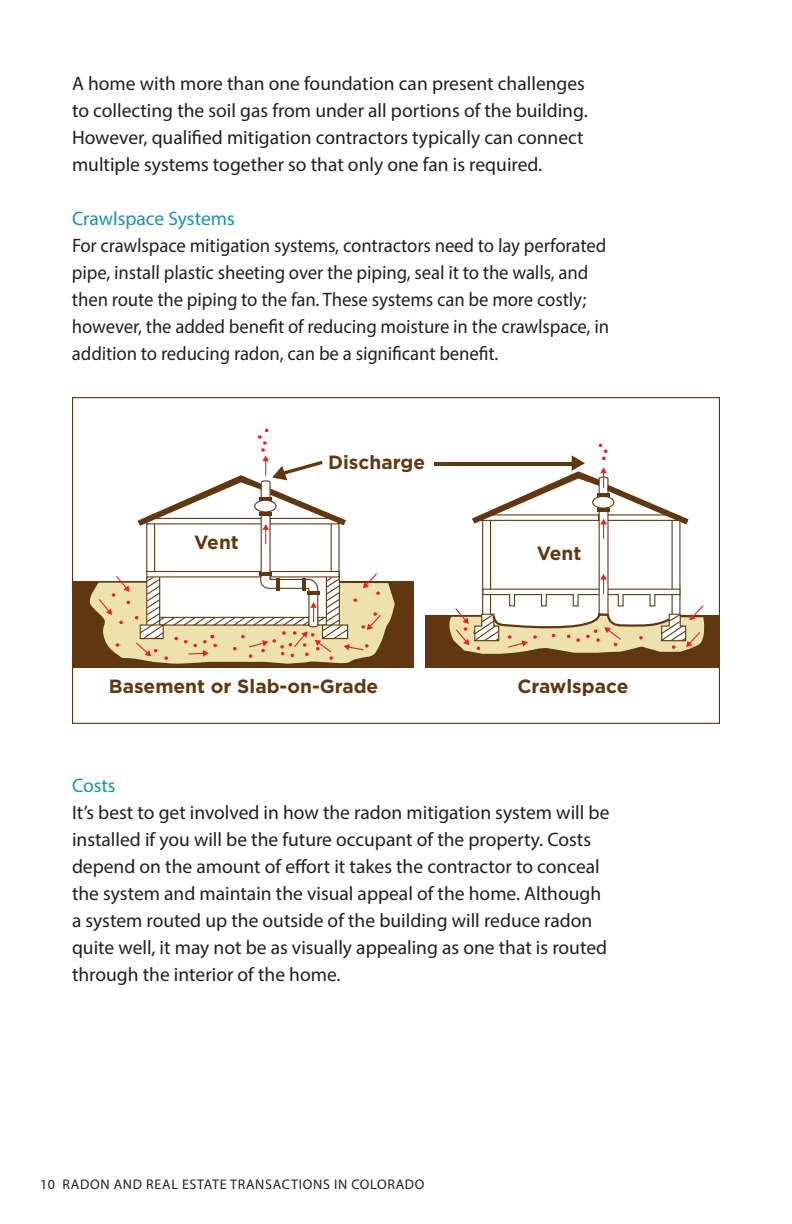
<style>
.page{position:relative;width:792px;height:1224px;background:#fff}
.page>*{position:absolute;margin:0;border:0;box-sizing:border-box;transform-origin:0 0}
.t1{font:19.6px/27px "Myriad Pro";color:#231f20}
.t2{font:19.6px/27px "Myriad Pro";color:#231f20;scale:.95 1}
.t3{font:19.6px "Myriad Pro";color:#1992ac}
.t4{font:700 19.2px "Gotham";color:#603711}
.t5{font:14px "Myriad Pro";letter-spacing:.05em;color:#231f20}
</style>
<div class="page">
<div style="left:426px;top:615px;width:294px;height:53px;background:#603711"></div>
<div style="left:72px;top:581px;width:341px;height:87px;background:#603711"></div>
<svg style="left:89px;top:429px;width:306px;height:235px"></svg>
<hr style="left:434px;top:462px;width:145px;height:3px;background:#603711">
<svg style="left:446px;top:444px;width:259px;height:210px"></svg>
<p class="t1" style="left:72px;top:69px;width:517px">A home with more than one foundation can present challenges to collecting the soil gas from under all portions of the building.<br>However, qualified mitigation contractors typically can connect multiple systems together so that only one fan is required.</p>
<p class="t3" style="left:72px;top:206px;width:164px">Crawlspace Systems</p>
<p class="t2" style="left:72px;top:231px;width:567px">For crawlspace mitigation systems, contractors need to lay perforated pipe, install plastic sheeting over the piping, seal it to the walls, and then route the piping to the fan. These systems can be more costly; however, the added benefit of reducing moisture in the crawlspace, in addition to reducing radon, can be a significant benefit.</p>
<p class="t4" style="left:194px;top:530px;width:46px">Vent</p>
<p class="t4" style="left:328px;top:450px;width:98px">Discharge</p>
<p class="t4" style="left:537px;top:541px;width:46px">Vent</p>
<p class="t4" style="left:109px;top:673px;width:271px">Basement or Slab-on-Grade</p>
<p class="t4" style="left:517px;top:673px;width:113px">Crawlspace</p>
<p class="t3" style="left:72px;top:773px;width:45px">Costs</p>
<p class="t1" style="left:72px;top:798px;width:539px">It’s best to get involved in how the radon mitigation system will be installed if you will be the future occupant of the property. Costs depend on the amount of effort it takes the contractor to conceal the system and maintain the visual appeal of the home. Although a system routed up the outside of the building will reduce radon quite well, it may not be as visually appealing as one that is routed through the interior of the home.</p>
<p class="t5" style="left:40px;top:1175px;width:386px">10 RADON AND REAL ESTATE TRANSACTIONS IN COLORADO</p>
</div>
